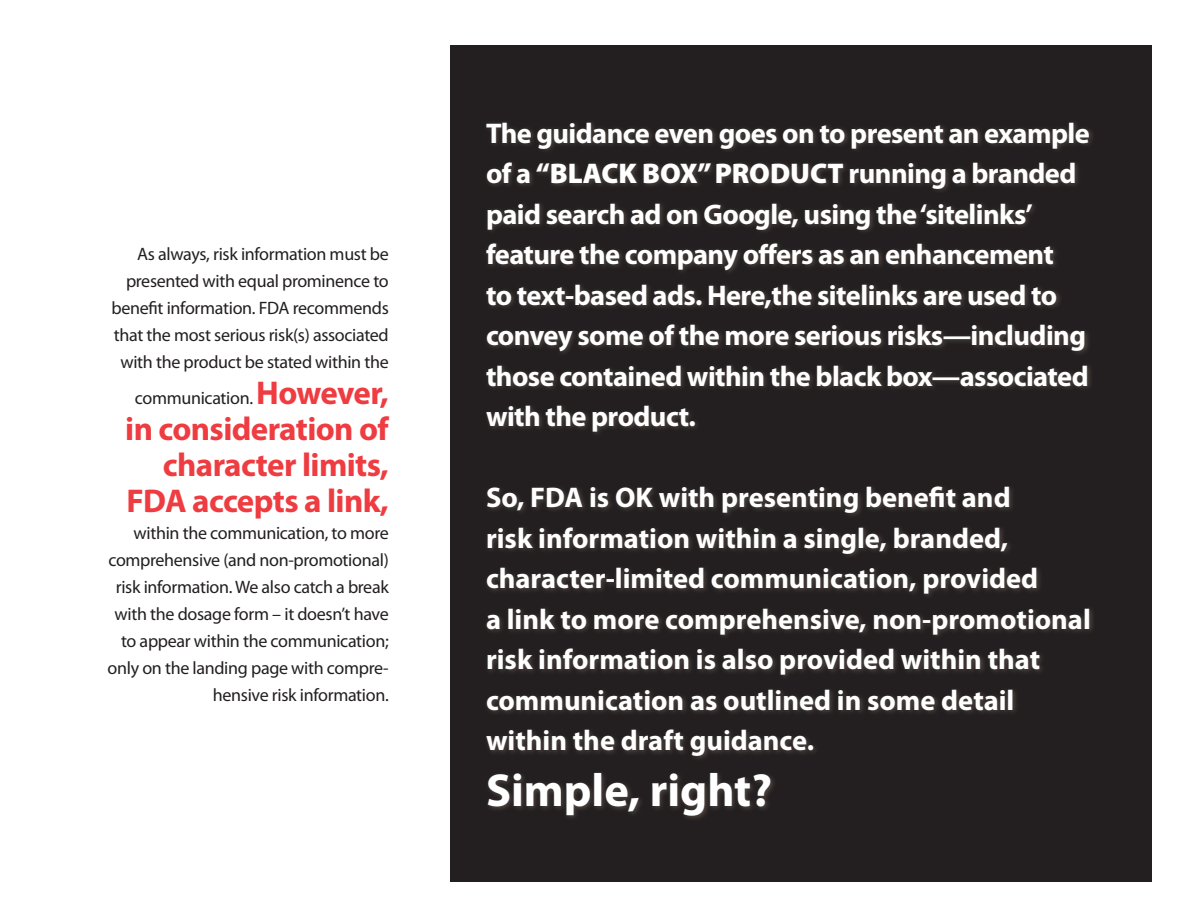
<style>
.page{position:relative;width:1188px;height:918px;background:#fff}
.page>*{position:absolute;margin:0;border:0;box-sizing:border-box;transform-origin:0 0}
.t1{font:700 46.5px "Myriad Pro";color:#fff}
.t2{font:700 33px/36px "Myriad Pro";letter-spacing:-.02em;color:#ee3c41;text-align:right}
.t3{font:700 28.5px/40.5px "Myriad Pro";letter-spacing:-.02em;color:#fff}
.t4{font:700 28.5px/40.5px "Myriad Pro";color:#fff}
.t5{font:18px/27px "Myriad Pro";letter-spacing:-.02em;color:#231f20;text-align:right}
.s1{font-weight:700;font-size:33px;color:#ee3c41}
.s2{font-weight:900}
</style>
<div class="page">
<div style="left:450px;top:45px;width:702px;height:837px;background:#231f20"></div>
<div style="left:483px;top:119px;width:614px;height:703px;background:#6f6259;opacity:.6"></div>
<p class="t5" style="left:112px;top:241px;width:279px">As always, risk information must be presented with equal prominence to benefit information. FDA recommends that the most serious risk(s) associated with the product be stated within the</p>
<p class="t5" style="left:135px;top:385px;width:255px">communication. <span class="s1">However,</span></p>
<h2 class="t2" style="left:125px;top:412px;width:265px">in consideration of character limits,<br>FDA accepts a link,</h2>
<p class="t5" style="left:108px;top:520px;width:283px">within the communication, to more comprehensive (and non-promotional) risk information. We also catch a break with the dosage form – it doesn’t have to appear within the communication; only on the landing page with compre&shy;hensive risk information.</p>
<p class="t3" style="left:486px;top:113px;width:605px">The guidance even goes on to present an example of a <span class="s2">“BLACK BOX” PRODUCT</span> running a branded paid search ad on Google, using the ‘sitelinks’ feature the company offers as an enhancement<br>to text-based ads. Here,the sitelinks are used to convey some of the more serious risks—including those contained within the black box—associated with the product.</p>
<p class="t4" style="left:486px;top:478px;width:606px">So, FDA is OK with presenting benefit and<br>risk information within a single, branded, character-limited communication, provided<br>a link to more comprehensive, non-promotional risk information is also provided within that communication as outlined in some detail within the draft guidance.</p>
<h1 class="t1" style="left:486px;top:764px;width:288px">Simple, right?</h1>
</div>
